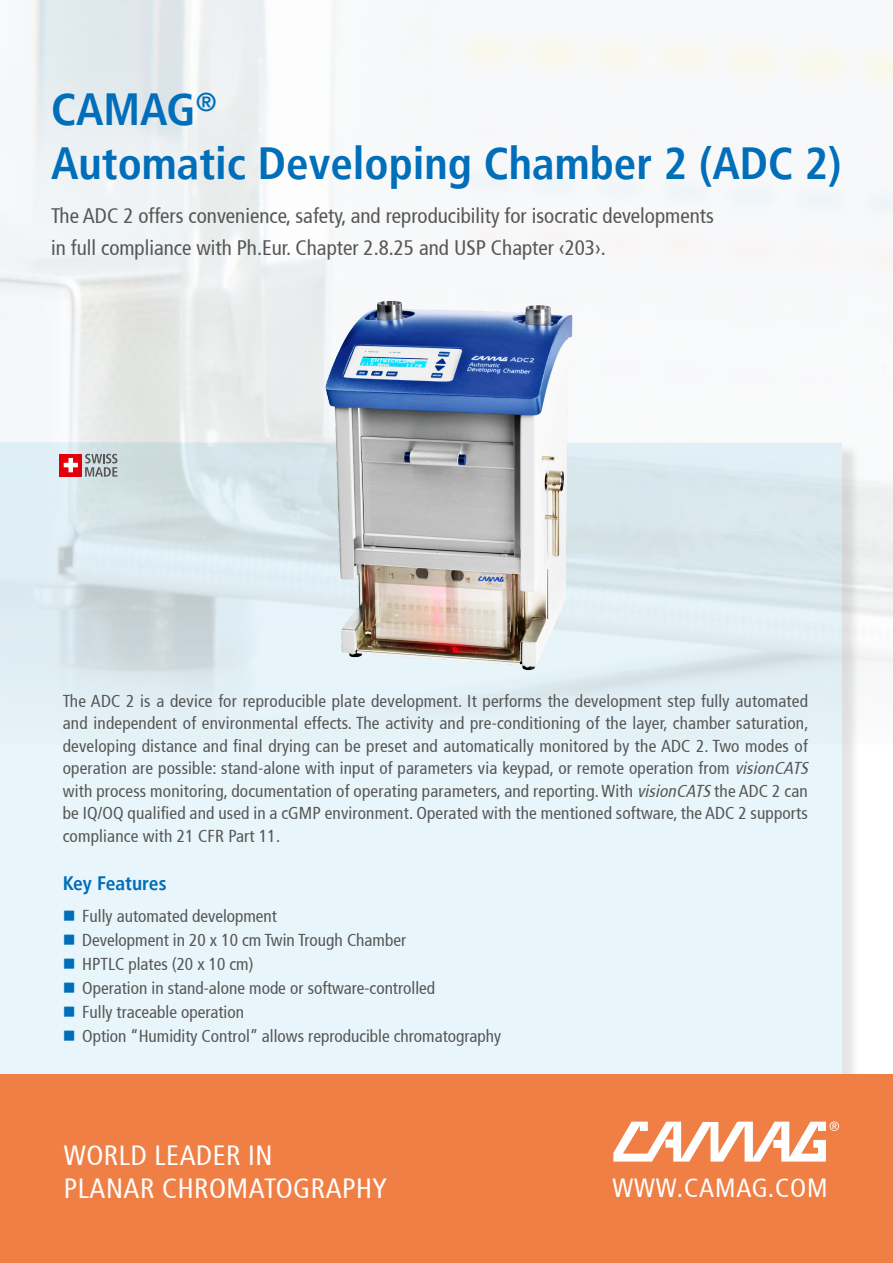
<style>
.page{position:relative;width:893px;height:1263px;background:#fff}
.page>*{position:absolute;margin:0;border:0;box-sizing:border-box;transform-origin:0 0}
.t1{font:700 condensed 45px/54px "Frutiger LT";color:#006eb9}
.t2{font:condensed 27.75px/33.3px "Frutiger 57";letter-spacing:.02em;color:#fff}
.t3{font:condensed 26.25px "Frutiger 57";letter-spacing:.035em;color:#fff}
.t4{font:condensed 21px/31.5px "Frutiger 57";color:#565655}
.t5{font:700 condensed 19.5px "Frutiger LT";color:#006eb9}
.t6{font:condensed 17.25px/22.5px "Frutiger 57";letter-spacing:.01em;color:#565655}
.s1{font-style:italic}
</style>
<div class="page">
<div style="left:0;top:443px;width:861px;height:648px;background:#000;opacity:.35"></div>
<svg style="left:0;top:442px;width:842px;height:633px;background:#e3f0f6"></svg>
<div style="left:0;top:1075px;width:893px;height:188px;background:#f07f45"></div>
<svg style="left:613px;top:1121px;width:226px;height:40px"></svg>
<div style="left:59px;top:454px;width:23px;height:23px;background:#e3000b"></div>
<svg style="left:64px;top:458px;width:14px;height:14px"></svg>
<svg style="left:85px;top:454px;width:32px;height:23px"></svg>
<img style="left:325px;top:301px;width:247px;height:369px">
<svg style="left:64px;top:911px;width:10px;height:10px"></svg>
<svg style="left:64px;top:935px;width:10px;height:10px"></svg>
<svg style="left:64px;top:959px;width:10px;height:10px"></svg>
<svg style="left:64px;top:983px;width:10px;height:10px"></svg>
<svg style="left:64px;top:1007px;width:10px;height:10px"></svg>
<svg style="left:64px;top:1031px;width:10px;height:10px"></svg>
<h1 class="t1" style="left:51px;top:82px;width:792px">CAMAG<sup>®<br></sup>Automatic Developing Chamber 2 (ADC 2)</h1>
<p class="t4" style="left:51px;top:200px;width:664px">The ADC 2 offers convenience, safety, and reproducibility for isocratic developments in full compliance with Ph.Eur. Chapter 2.8.25 and USP Chapter ‹203›.</p>
<p class="t6" style="left:63px;top:690px;width:751px">The ADC 2 is a device for reproducible plate development. It performs the development step fully automated and independent of environmental effects. The activity and pre-conditioning of the layer, chamber saturation, developing distance and final drying can be preset and automatically monitored by the ADC 2. Two modes of operation are possible: stand-alone with input of parameters via keypad, or remote operation from <span class="s1">visionCATS </span>with process monitoring, documentation of operating parameters, and reporting. With <span class="s1">visionCATS</span> the ADC 2 can be IQ/OQ qualified and used in a cGMP environment. Operated with the mentioned software, the ADC 2 supports compliance with 21 CFR Part 11.</p>
<p class="t5" style="left:63px;top:871px;width:105px">Key Features</p>
<p class="t6" style="left:82px;top:904px;width:421px;line-height:24px">Fully automated development<br>Development in 20 x 10 cm Twin Trough Chamber<br>HPTLC plates (20 x 10 cm)<br>Operation in stand-alone mode or software-controlled<br>Fully traceable operation<br>Option “Humidity Control” allows reproducible chromatography</p>
<h2 class="t2" style="left:64px;top:1139px;width:325px">WORLD LEADER IN<br>PLANAR CHROMATOGRAPHY</h2>
<h3 class="t3" style="left:612px;top:1173px;width:217px">WWW.CAMAG.COM</h3>
</div>
